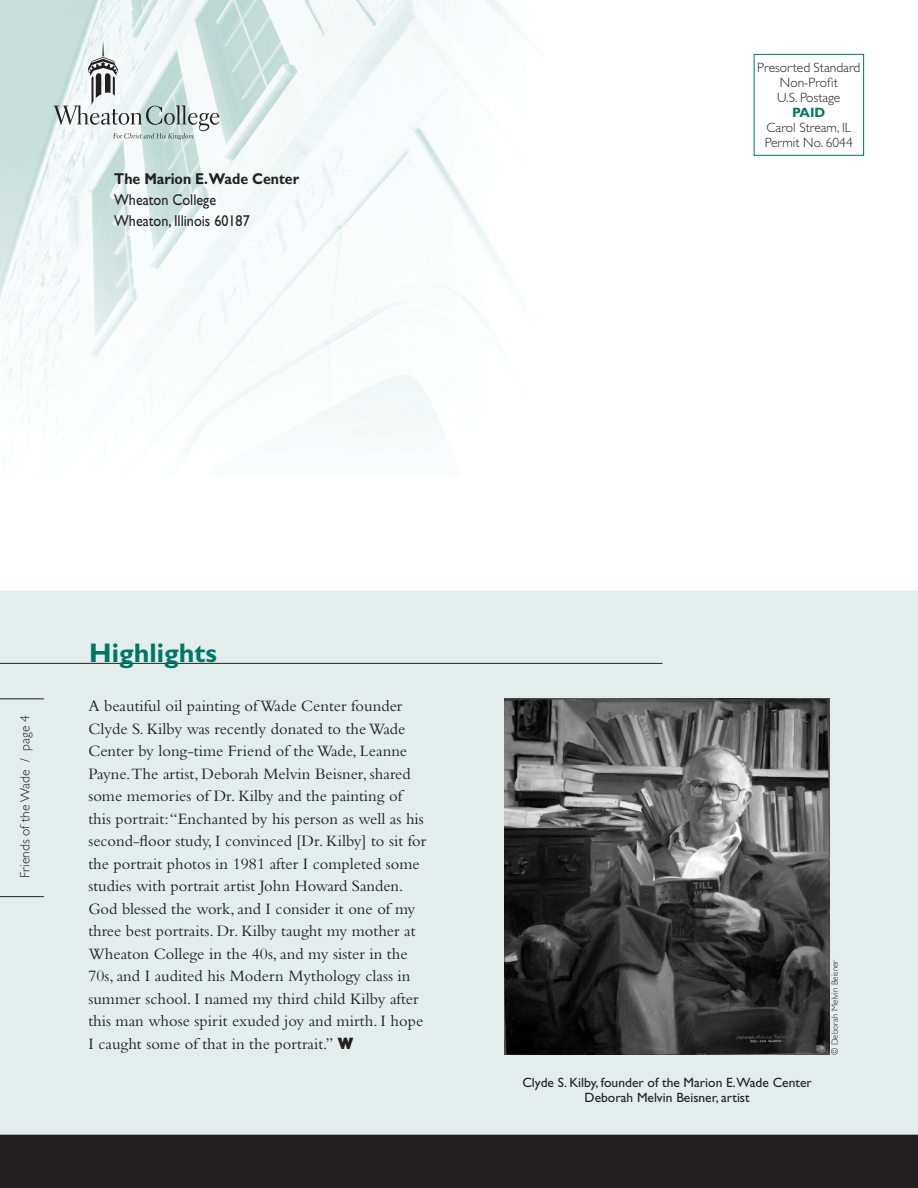
<style>
.page{position:relative;width:918px;height:1188px;background:#fff}
.page>*{position:absolute;margin:0;border:0;box-sizing:border-box;transform-origin:0 0}
.Titles_Medium_Dark{font:700 27px "Gill Sans";color:#007764}
.Body_Text_First_Para{font:16.5px/22.5px "Bembo";color:#231f20}
.t1{font:15.75px "Gill Sans";color:#231f20;scale:.9 1}
.t2{font:700 15.75px "Gill Sans";color:#231f20;scale:.9 1}
.t3{font:300 13.5px "Gill Sans";color:#231f20}
.Photo_Captions_Black{font:13.5px "Gill Sans";color:#231f20}
.t4{font:700 13.5px "Gill Sans";color:#007764}
.Very_Small_Print_Bla{font:300 9px "Gill Sans";color:#231f20}
.s1{font-family:"Gill Sans";font-weight:800}
</style>
<div class="page">
<img style="left:0;top:0;width:514px;height:446px">
<div style="left:754px;top:54px;width:110px;height:102px;border:1px solid #007764"></div>
<svg style="left:54px;top:41px;width:165px;height:99px"></svg>
<div style="left:0;top:591px;width:918px;height:544px;background:#e3eeec"></div>
<hr style="left:0;top:663px;width:663px;height:1px;background:#231f20">
<div style="left:0;top:1135px;width:918px;height:53px;background:#231f20"></div>
<hr style="left:0;top:896px;width:44px;height:1px;background:#231f20">
<hr style="left:0;top:698px;width:44px;height:1px;background:#231f20">
<img style="left:505px;top:698px;width:325px;height:357px">
<p class="t2" style="left:114px;top:169px;width:207px">The Marion E.Wade Center</p>
<p class="t1" style="left:114px;top:190px;width:115px">Wheaton College</p>
<p class="t1" style="left:114px;top:211px;width:152px">Wheaton, Illinois 60187</p>
<p class="t3" style="left:757px;top:60px;width:105px">Presorted Standard</p>
<p class="t3" style="left:780px;top:75px;width:59px">Non-Profit</p>
<p class="t3" style="left:777px;top:90px;width:65px">U.S. Postage</p>
<p class="t4" style="left:792px;top:105px;width:35px">PAID</p>
<p class="t3" style="left:766px;top:120px;width:86px">Carol Stream, IL</p>
<p class="t3" style="left:765px;top:135px;width:89px">Permit No. 6044</p>
<p class="t3" style="left:17px;top:878px;width:164px;rotate:-90deg">Friends of the Wade / page 4</p>
<p class="Titles_Medium_Dark" style="left:89px;top:637px;width:129px">Highlights</p>
<p class="Body_Text_First_Para" style="left:88px;top:694px;width:340px">A beautiful oil painting of Wade Center founder Clyde S. Kilby was recently donated to the Wade Center by long-time Friend of the Wade, Leanne Payne.The artist, Deborah Melvin Beisner, shared some memories of Dr. Kilby and the painting of this portrait: “Enchanted by his person as well as his second-floor study, I convinced [Dr. Kilby] to sit for the portrait photos in 1981 after I completed some studies with portrait artist John Howard Sanden.<br>God blessed the work, and I consider it one of my three best portraits. Dr. Kilby taught my mother at Wheaton College in the 40s, and my sister in the 70s, and I audited his Modern Mythology class in summer school. I named my third child Kilby after this man whose spirit exuded joy and mirth. I hope I caught some of that in the portrait.” <span class="s1">W</span></p>
<p class="Photo_Captions_Black" style="left:522px;top:1075px;width:291px">Clyde S. Kilby, founder of the Marion E.Wade Center</p>
<p class="Photo_Captions_Black" style="left:585px;top:1090px;width:167px">Deborah Melvin Beisner, artist</p>
<p class="Very_Small_Print_Bla" style="left:830px;top:1055px;width:97px;rotate:-90deg">© Deborah Melvin Beisner</p>
</div>
